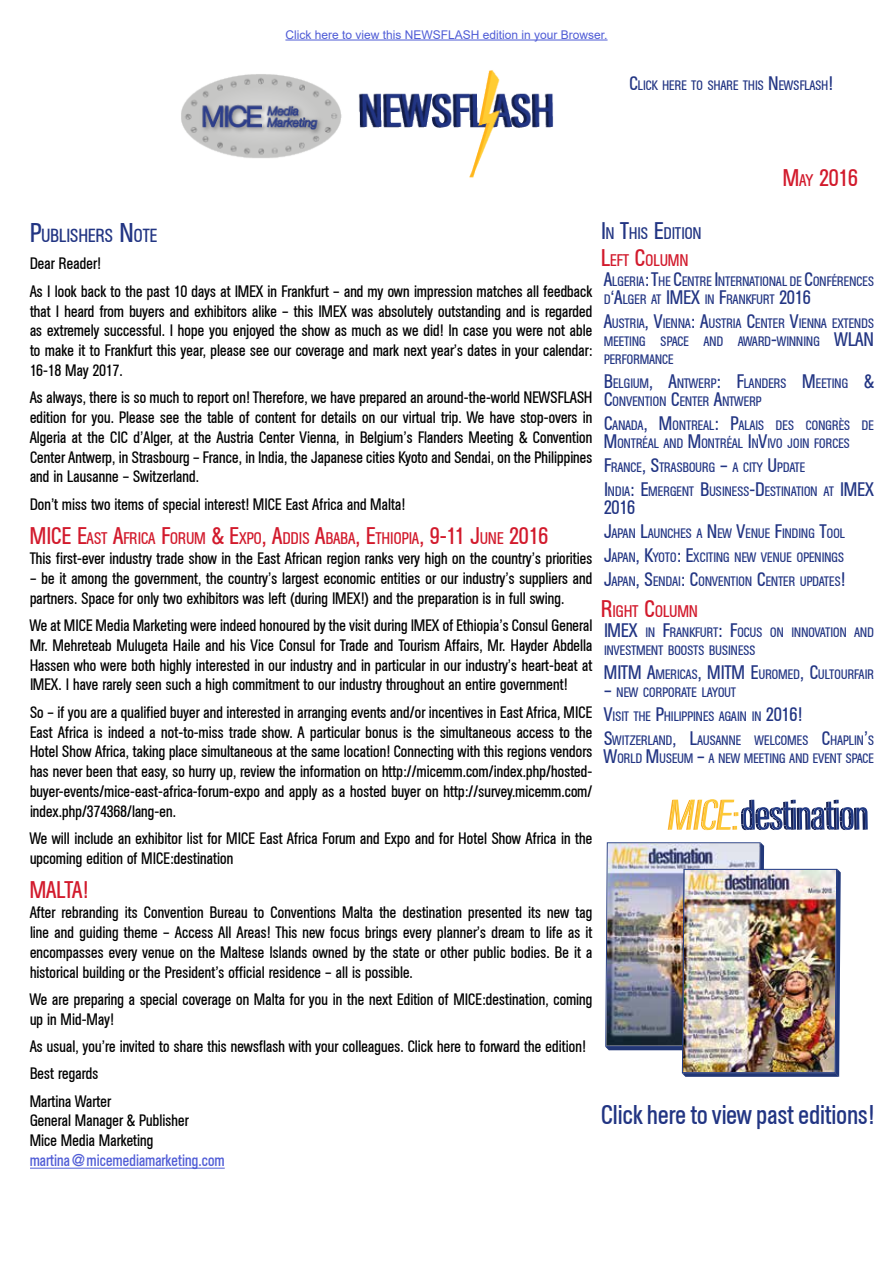
<style>
.page{position:relative;width:893px;height:1263px;background:#fff}
.page>*{position:absolute;margin:0;border:0;box-sizing:border-box;transform-origin:0 0}
.t1{font:27px "Agba Condensed Normal";color:#223583}
.t2{font:24px "Agba Condensed Normal";color:#d21a2c}
.t3{font:19.5px "Agba Condensed Normal";color:#223583}
.t4{font:18.9px "Agba Condensed Normal";color:#223583}
.t5{font:16.8px "Agba Condensed Normal";color:#d21a2c}
.t6{font:16.8px/27px "Agba Condensed Normal";color:#223583}
.t7{font:16.5px/19.8px "Agba Condensed Normal";color:#000}
.t8{font:16.5px "Agba Condensed Normal";color:#4f5cd6}
.t9{font:13.65px/18px "Agba Condensed Normal";color:#223583}
.t10{font:12px "Arial";color:#4f5cd6}
.s1{font-size:19.5px}
.s2{font-size:16.8px}
.s3{font-size:27px}
.s4{font-size:24px}
.s5{font-size:24px;color:#d21a2c}
.s6{color:#d21a2c}
</style>
<div class="page">
<hr style="left:30px;top:1168px;width:195px;height:1px;background:#4f5cd6">
<hr style="left:285px;top:40px;width:323px;height:1px;background:#4f5cd6">
<img style="left:181px;top:70px;width:373px;height:108px">
<svg style="left:668px;top:799px;width:200px;height:32px"></svg>
<img style="left:605px;top:842px;width:236px;height:235px">
<p class="t10" style="left:285px;top:26px;width:324px">Click here to view this NEWSFLASH edition in your Browser.</p>
<p class="t9" style="left:629px;top:76px;width:205px"><span class="s1">C</span>LICK HERE TO SHARE THIS <span class="s1">N</span>EWSFLASH<span class="s1">!</span></p>
<h2 class="t2" style="left:783px;top:164px;width:77px">M<span class="s2">AY</span> 2016</h2>
<p class="t4" style="left:30px;top:225px;width:129px"><span class="s3">P</span>UBLISHERS <span class="s3">N</span>OTE</p>
<p class="t7" style="left:30px;top:250px;width:564px;line-height:27.3px">Dear Reader!<br>As I look back to the past 10 days at IMEX in Frankfurt – and my own impression matches all feedback</p>
<p class="t7" style="left:30px;top:301px;width:564px;text-align:justify">that I heard from buyers and exhibitors alike – this IMEX was absolutely outstanding and is regarded as extremely successful. I hope you enjoyed the show as much as we did! In case you were not able to make it to Frankfurt this year, please see our coverage and mark next year’s dates in your calendar:<br>16-18 May 2017.</p>
<p class="t7" style="left:30px;top:388px;width:564px;text-align:justify">As always, there is so much to report on! Therefore, we have prepared an around-the-world NEWSFLASH edition for you. Please see the table of content for details on our virtual trip. We have stop-overs in Algeria at the CIC d’Alger, at the Austria Center Vienna, in Belgium’s Flanders Meeting &amp; Convention Center Antwerp, in Strasbourg – France, in India, the Japanese cities Kyoto and Sendai, on the Philippines and in Lausanne – Switzerland.</p>
<p class="t7" style="left:30px;top:494px;width:377px">Don’t miss two items of special interest! MICE East Africa and Malta!</p>
<p class="t5" style="left:30px;top:529px;width:520px"><span class="s4">MICE E</span>AST <span class="s4">A</span>FRICA <span class="s4">F</span>ORUM <span class="s4">&amp; E</span>XPO<span class="s4">, A</span>DDIS <span class="s4">A</span>BABA<span class="s4">, E</span>THIOPIA<span class="s4">, 9-11 J</span>UNE <span class="s4">2016</span></p>
<p class="t7" style="left:30px;top:548px;width:564px">This first-ever industry trade show in the East African region ranks very high on the country’s priorities</p>
<p class="t7" style="left:30px;top:568px;width:564px">– be it among the government, the country’s largest economic entities or our industry’s suppliers and partners. Space for only two exhibitors was left (during IMEX!) and the preparation is in full swing.</p>
<p class="t7" style="left:30px;top:615px;width:564px;text-align:justify">We at MICE Media Marketing were indeed honoured by the visit during IMEX of Ethiopia’s Consul General Mr. Mehreteab Mulugeta Haile and his Vice Consul for Trade and Tourism Affairs, Mr. Hayder Abdella Hassen who were both highly interested in our industry and in particular in our industry’s heart-beat at IMEX. I have rarely seen such a high commitment to our industry throughout an entire government!</p>
<p class="t7" style="left:30px;top:702px;width:564px;text-align:justify">So – if you are a qualified buyer and interested in arranging events and/or incentives in East Africa, MICE East Africa is indeed a not-to-miss trade show. A particular bonus is the simultaneous access to the Hotel Show Africa, taking place simultaneous at the same location! Connecting with this regions vendors has never been that easy, so hurry up, review the information on http://micemm.com/index.php/hosted&shy;buyer-events/mice-east-africa-forum-expo and apply as a hosted buyer on http://survey.micemm.com/ index.php/374368/lang-en.</p>
<p class="t7" style="left:30px;top:828px;width:564px">We will include an exhibitor list for MICE East Africa Forum and Expo and for Hotel Show Africa in the upcoming edition of MICE:destination</p>
<h2 class="t2" style="left:30px;top:876px;width:60px">MALTA!</h2>
<p class="t7" style="left:30px;top:902px;width:564px;text-align:justify">After rebranding its Convention Bureau to Conventions Malta the destination presented its new tag line and guiding theme – Access All Areas! This new focus brings every planner’s dream to life as it encompasses every venue on the Maltese Islands owned by the state or other public bodies. Be it a historical building or the President’s official residence – all is possible.</p>
<p class="t7" style="left:30px;top:989px;width:564px">We are preparing a special coverage on Malta for you in the next Edition of MICE:destination, coming up in Mid-May!</p>
<p class="t7" style="left:30px;top:1032px;width:557px;line-height:27.3px">As usual, you’re invited to share this newsflash with your colleagues. Click here to forward the edition!<br>Best regards<br>Martina Warter</p>
<p class="t7" style="left:30px;top:1111px;width:160px">General Manager &amp; Publisher<br>Mice Media Marketing</p>
<p class="t8" style="left:30px;top:1151px;width:196px">martina@micemediamarketing.com</p>
<p class="t6" style="left:601px;top:220px;width:101px"><span class="s4">I</span>N <span class="s4">T</span>HIS <span class="s4">E</span>DITION<br><span class="s5">L</span><span class="s6">EFT</span> <span class="s5">C</span><span class="s6">OLUMN</span></p>
<p class="t9" style="left:604px;top:272px;width:272px"><span class="s1">A</span>LGERIA<span class="s1">: T</span>HE <span class="s1">C</span>ENTRE <span class="s1">I</span> NTERNATIONAL DE <span class="s1">C</span>ONFÉRENCES<br>D<span class="s1">‘A</span>LGER AT <span class="s1">IMEX</span> IN <span class="s1">F</span>RANKFURT <span class="s1">2016</span></p>
<p class="t9" style="left:604px;top:314px;width:272px;text-align:justify"><span class="s1">A</span>USTRIA<span class="s1">, V</span>IENNA<span class="s1">: A</span>USTRIA <span class="s1">C</span>ENTER <span class="s1">V</span>IENNA EXTENDS MEETING SPACE AND AWARD<span class="s1">-</span>WINN ING <span class="s1">WLAN </span>PERFORMANCE</p>
<p class="t9" style="left:604px;top:374px;width:272px"><span class="s1">B</span>ELGIUM<span class="s1">, A</span>NTWERP<span class="s1">: F</span>LANDERS <span class="s1">M</span>EETING <span class="s1">&amp;<br>C</span>ONVENTION <span class="s1">C</span>ENTER <span class="s1">A</span>NTWERP</p>
<p class="t9" style="left:604px;top:416px;width:272px"><span class="s1">C</span>ANADA<span class="s1">, M</span>ONTREAL<span class="s1">: P</span>ALAIS DES CONGRÈS DE<br><span class="s1">M</span>ONTRÉAL AND <span class="s1">M</span>ONTRÉAL <span class="s1">I</span> N<span class="s1">V</span>IVO JOIN FORCES</p>
<p class="t9" style="left:604px;top:455px;width:263px;line-height:24px"><span class="s1">F</span>RANCE<span class="s1">, S</span>TRASBOURG <span class="s1">–</span> A CITY <span class="s1">U</span>PDATE<br><span class="s1">I</span>NDIA<span class="s1">: E</span>MERGENT <span class="s1">B</span>USINESS<span class="s1">-D</span>ESTINATION AT <span class="s1">IMEX</span></p>
<p class="t3" style="left:604px;top:496px;width:33px">2016</p>
<p class="t9" style="left:604px;top:521px;width:243px;line-height:24px;text-align:justify"><span class="s1">J</span>APAN <span class="s1">L</span>AUNCHES A <span class="s1">N</span>EW <span class="s1">V</span>ENUE <span class="s1">F</span>INDING <span class="s1">T</span>OOL <span class="s1">J</span>APAN<span class="s1">, K</span>YOTO<span class="s1">: E</span>XCITING NEW VENUE OPENINGS <span class="s1">J</span>APAN<span class="s1">, S</span>ENDAI<span class="s1">: C</span>ONVENTION <span class="s1">C</span>ENTER UPDATES<span class="s1">!</span></p>
<p class="t5" style="left:601px;top:602px;width:88px"><span class="s4">R</span>IGHT <span class="s4">C</span>OLUMN</p>
<p class="t9" style="left:604px;top:623px;width:272px"><span class="s1">IMEX</span> IN <span class="s1">F</span>RANKFURT<span class="s1">: F</span>OCUS ON INNOVATION AND<br>INVESTMENT BOOSTS BUSINESS</p>
<p class="t9" style="left:604px;top:665px;width:272px"><span class="s1">MITM A</span>MERICAS<span class="s1">, MITM E</span>UROMED<span class="s1">, C</span>ULTOURFAIR</p>
<p class="t9" style="left:604px;top:680px;width:272px;line-height:24px"><span class="s1">–</span> NEW CORPORATE LAYOUT<br><span class="s1">V</span>ISIT THE <span class="s1">P</span>HILIPPINES AGAIN IN <span class="s1">2016!<br>S</span>WITZERLAND<span class="s1">, L</span>AUSANN E WELCOMES <span class="s1">C</span>HAPLIN<span class="s1">’</span>S</p>
<p class="t9" style="left:604px;top:749px;width:272px"><span class="s1">W</span>ORLD <span class="s1">M</span>USEUM <span class="s1">–</span> A NEW MEETING AND EVENT SPACE</p>
<h1 class="t1" style="left:601px;top:1099px;width:275px">Click here to view past editions!</h1>
</div>
